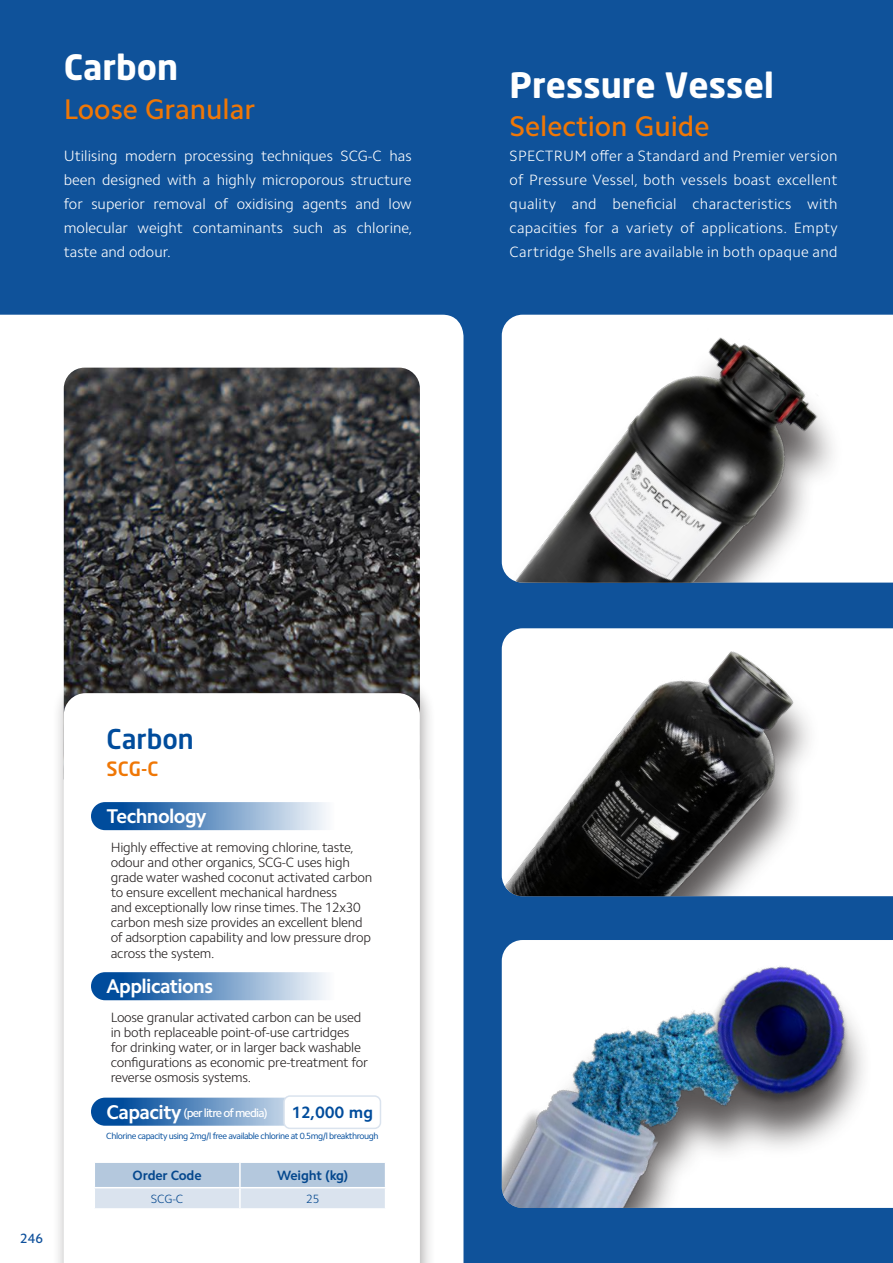
<style>
.page{position:relative;width:893px;height:1263px;background:#0f529a}
.page>*{position:absolute;margin:0;border:0;box-sizing:border-box;transform-origin:0 0}
.t1{font:700 34.5px "Neo Sans";color:#fff}
.t2{font:500 28.5px "Camphor Std";color:#ef7706}
.t3{font:500 27px "Neo Sans";color:#004c9c}
.t4{font:700 19.95px "Camphor Std";letter-spacing:-.03em;color:#fff}
.t5{font:500 19.5px "Neo Sans";color:#ef7706}
.t6{font:700 16.5px "Camphor Std";letter-spacing:.02em;color:#004c9c}
.t7{font:300 15px/24px "Camphor Std";color:#fff;text-align:justify}
.t8{font:300 13.5px/15px "Camphor Std";letter-spacing:-.02em;color:#241f1f}
.t9{font:700 13.5px "Camphor Std";letter-spacing:-.01em;color:#05488e}
.t10{font:500 13.5px "Camphor Std";color:#0f519c}
.t11{font:500 12px "Camphor Std";letter-spacing:-.07em;color:#fff}
.t12{font:300 12px "Camphor Std";color:#05488e}
.t13{font:9px "Camphor Std";letter-spacing:-.05em;color:#004c9c}
.s1{font-weight:700;font-size:19.95px}
</style>
<div class="page">
<div style="left:0;top:315px;width:463px;height:948px;background:#fff"></div>
<img style="left:64px;top:368px;width:356px;height:307px">
<img style="left:502px;top:628px;width:391px;height:268px">
<img style="left:502px;top:315px;width:391px;height:268px">
<img style="left:502px;top:940px;width:391px;height:268px">
<div style="left:51px;top:675px;width:385px;height:588px;background:#241f1f;opacity:.4"></div>
<div style="left:64px;top:693px;width:356px;height:570px;background:#fff"></div>
<div style="left:91px;top:972px;width:276px;height:28px;background:linear-gradient(to right,#003a92,#fff);border-radius:14px"></div>
<div style="left:91px;top:802px;width:276px;height:28px;background:linear-gradient(to right,#003a92,#fff);border-radius:14px"></div>
<svg style="left:91px;top:1098px;width:276px;height:28px"></svg>
<div style="left:284px;top:1096px;width:96px;height:32px;background:#fff;border-radius:6px"></div>
<div style="left:283px;top:1095px;width:98px;height:34px;border:2px solid #dae3ee;border-radius:6px"></div>
<hr style="left:240px;top:1208px;width:146px;height:2px;background:#fff">
<hr style="left:94px;top:1161px;width:146px;height:2px;background:#fff">
<hr style="left:240px;top:1161px;width:146px;height:2px;background:#fff">
<svg style="left:94px;top:1163px;width:292px;height:45px;background:#c7d5e5"></svg>
<hr style="left:239px;top:1188px;width:2px;height:20px;background:#fff">
<hr style="left:94px;top:1208px;width:146px;height:2px;background:#fff">
<h1 class="t1" style="left:64px;top:53px;width:116px">Carbon</h1>
<h2 class="t2" style="left:64px;top:92px;width:193px">Loose Granular</h2>
<p class="t7" style="left:64px;top:144px;width:350px">Utilising modern processing techniques SCG-C has been designed with a highly microporous structure for superior removal of oxidising agents and low molecular weight contaminants such as chlorine, taste and odour.</p>
<h1 class="t1" style="left:510px;top:70px;width:266px">Pressure Vessel</h1>
<h2 class="t2" style="left:510px;top:110px;width:201px">Selection Guide</h2>
<p class="t7" style="left:510px;top:144px;width:330px">SPECTRUM offer a Standard and Premier version of Pressure Vessel, both vessels boast excellent quality and beneficial characteristics with capacities for a variety of applications. Empty Cartridge Shells are available in both opaque and</p>
<p class="t10" style="left:20px;top:1230px;width:24px">246</p>
<h3 class="t3" style="left:107px;top:728px;width:89px">Carbon</h3>
<h3 class="t5" style="left:107px;top:760px;width:53px">SCG-C</h3>
<h3 class="t4" style="left:107px;top:804px;width:101px">Technology</h3>
<p class="t8" style="left:111px;top:840px;width:263px">Highly effective at removing chlorine, taste, odour and other organics, SCG-C uses high grade water washed coconut activated carbon to ensure excellent mechanical hardness<br>and exceptionally low rinse times. The 12x30 carbon mesh size provides an excellent blend of adsorption capability and low pressure drop</p>
<p class="t8" style="left:111px;top:946px;width:105px">across the system.</p>
<h3 class="t4" style="left:107px;top:974px;width:108px">Applications</h3>
<p class="t8" style="left:111px;top:1010px;width:259px">Loose granular activated carbon can be used in both replaceable point-of-use cartridges for drinking water, or in larger back washable configurations as economic pre-treatment for reverse osmosis systems.</p>
<p class="t11" style="left:107px;top:1106px;width:163px"><span class="s1">Capacity</span> (per litre of media)</p>
<p class="t6" style="left:292px;top:1102px;width:83px">12,000 mg</p>
<p class="t13" style="left:106px;top:1131px;width:274px">Chlorine capacity using 2mg/l free available chlorine at 0.5mg/l breakthrough</p>
<p class="t9" style="left:133px;top:1167px;width:70px">Order Code</p>
<p class="t9" style="left:277px;top:1167px;width:73px">Weight (kg)</p>
<p class="t12" style="left:151px;top:1191px;width:34px">SCG-C</p>
<p class="t12" style="left:306px;top:1191px;width:15px">25</p>
</div>
